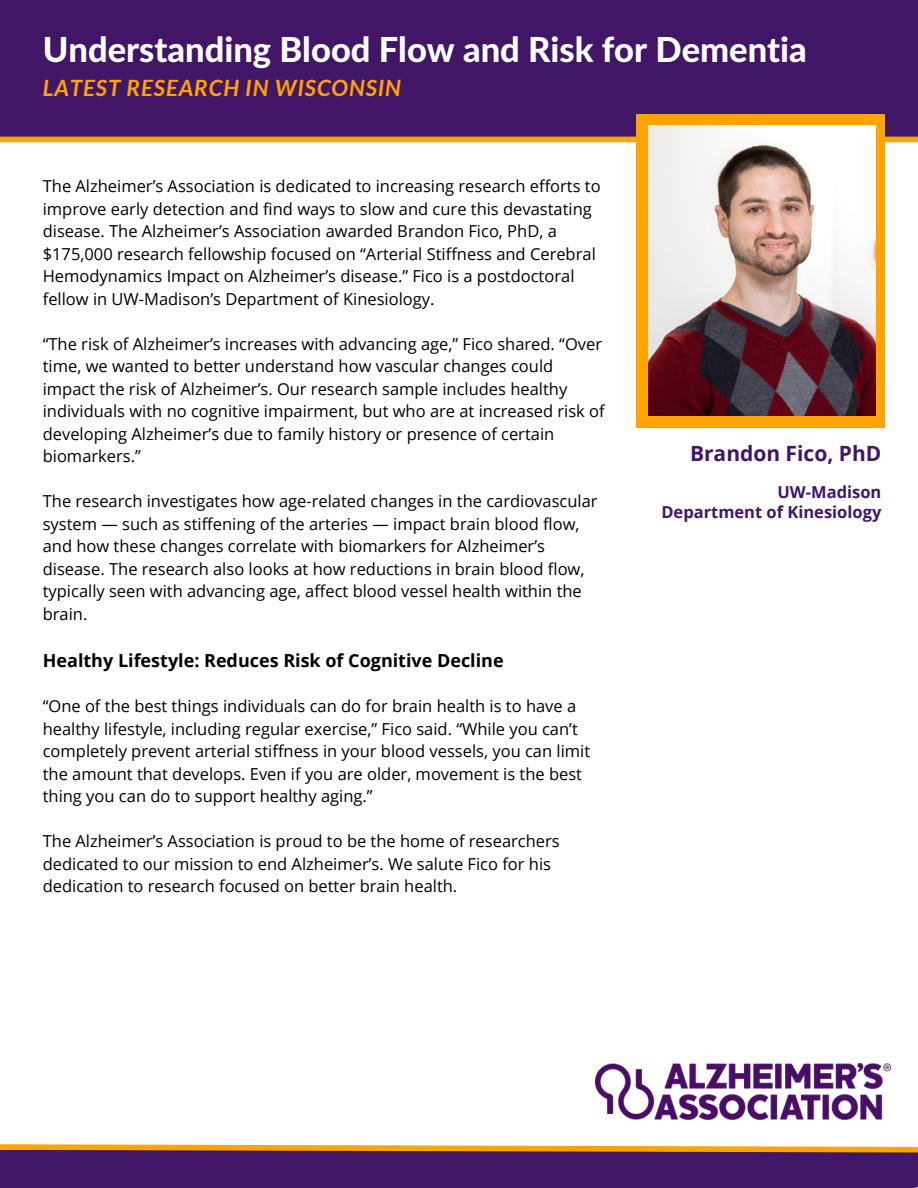
<style>
.page{position:relative;width:918px;height:1188px;background:#fff}
.page>*{position:absolute;margin:0;border:0;box-sizing:border-box;transform-origin:0 0}
.t1{font:800 34.5px "Lato Latin";color:#fff}
.t2{font:italic 700 22.5px "Lato";letter-spacing:.045em;color:#ffa400}
.t3{font:700 21px "Open Sans";color:#411666}
.t4{font:700 18px "Open Sans";color:#000}
.t5{font:16.5px/22.5px "Open Sans";color:#000}
.t6{font:700 16.5px/20.2px "Open Sans";color:#411666;text-align:right}
</style>
<div class="page">
<div style="left:0;top:0;width:918px;height:141px;background:#411666"></div>
<div style="left:637px;top:114px;width:247px;height:313px;background:#ffa400"></div>
<div style="left:0;top:137px;width:918px;height:5px;background:#ffa400"></div>
<div style="left:0;top:1150px;width:912px;height:38px;background:#411666"></div>
<svg style="left:0;top:1144px;width:918px;height:11px"></svg>
<img style="left:595px;top:1063px;width:296px;height:57px">
<img style="left:648px;top:125px;width:228px;height:291px">
<h1 class="t1" style="left:43px;top:34px;width:766px">Understanding Blood Flow and Risk for Dementia</h1>
<h2 class="t2" style="left:43px;top:74px;width:360px">LATEST RESEARCH IN WISCONSIN</h2>
<p class="t5" style="left:43px;top:175px;width:559px">The Alzheimer’s Association is dedicated to increasing research efforts to improve early detection and find ways to slow and cure this devastating disease. The Alzheimer’s Association awarded Brandon Fico, PhD, a $175,000 research fellowship focused on “Arterial Stiffness and Cerebral Hemodynamics Impact on Alzheimer’s disease.” Fico is a postdoctoral fellow in UW-Madison’s Department of Kinesiology.</p>
<p class="t5" style="left:43px;top:332px;width:563px">“The risk of Alzheimer’s increases with advancing age,” Fico shared. “Over time, we wanted to better understand how vascular changes could impact the risk of Alzheimer’s. Our research sample includes healthy individuals with no cognitive impairment, but who are at increased risk of developing Alzheimer’s due to family history or presence of certain biomarkers.”</p>
<p class="t5" style="left:43px;top:490px;width:556px">The research investigates how age-related changes in the cardiovascular system — such as stiffening of the arteries — impact brain blood flow, and how these changes correlate with biomarkers for Alzheimer’s disease. The research also looks at how reductions in brain blood flow, typically seen with advancing age, affect blood vessel health within the brain.</p>
<p class="t4" style="left:43px;top:648px;width:462px">Healthy Lifestyle: Reduces Risk of Cognitive Decline</p>
<p class="t5" style="left:43px;top:694px;width:549px">“One of the best things individuals can do for brain health is to have a healthy lifestyle, including regular exercise,” Fico said. “While you can’t completely prevent arterial stiffness in your blood vessels, you can limit the amount that develops. Even if you are older, movement is the best thing you can do to support healthy aging.”</p>
<p class="t5" style="left:43px;top:829px;width:518px">The Alzheimer’s Association is proud to be the home of researchers dedicated to our mission to end Alzheimer’s. We salute Fico for his dedication to research focused on better brain health.</p>
<p class="t3" style="left:690px;top:439px;width:193px">Brandon Fico, PhD</p>
<p class="t6" style="left:661px;top:481px;width:222px">UW-Madison<br>Department of Kinesiology</p>
</div>
